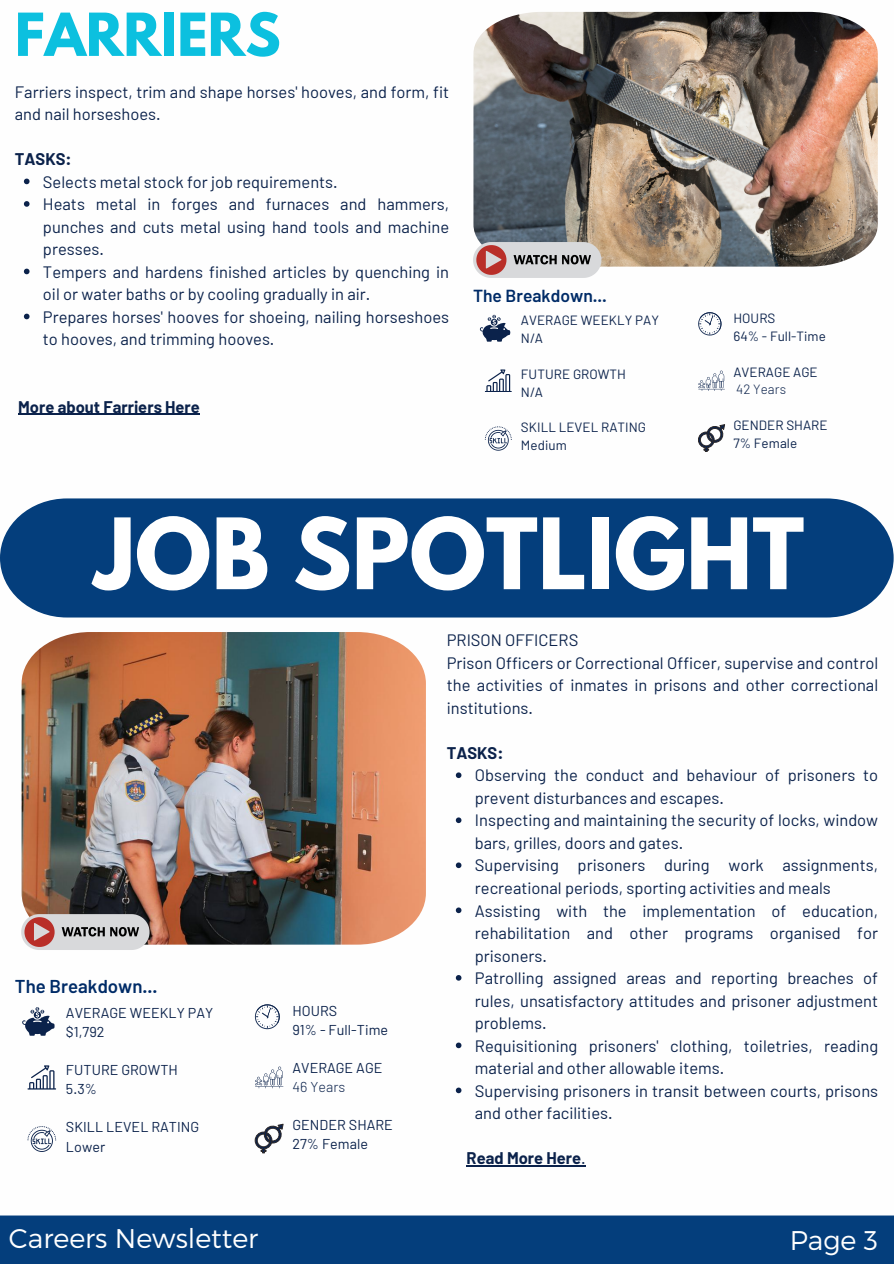
<style>
.page{position:relative;width:894px;height:1264px;background:#fff}
.page>*{position:absolute;margin:0;border:0;box-sizing:border-box;transform-origin:0 0}
.t1{font:700 87px "League Spartan";color:#fff}
.t2{font:700 52.5px "League Spartan";color:#0cc0df}
.t3{font:300 27px "Montserrat";color:#fff}
.t4{font:600 18.6px "Barlow";color:#002b67}
.t5{font:600 17.4px "Barlow";color:#002b67}
.t6{font:16.5px/22.5px "Barlow";color:#0b224b}
.t7{font:700 16.5px "Barlow";color:#0b224b}
.t8{font:14.25px/19px "Barlow";letter-spacing:.005em;color:#0b224b}
.t9{font:300 14.25px "Barlow";letter-spacing:.005em;color:#0b224b}
.t10{font:13.35px/17.9px "Barlow";letter-spacing:.005em;color:#0b224b}
.t11{font:300 13.35px "Barlow";letter-spacing:.005em;color:#0b224b}
.s1{font-weight:400}
</style>
<div class="page">
<div style="left:0;top:1215px;width:893px;height:48px;background:#043e7c"></div>
<div style="left:0;top:498px;width:893px;height:119px;background:#043e7c"></div>
<svg style="left:27px;top:1065px;width:29px;height:24px"></svg>
<svg style="left:27px;top:1126px;width:29px;height:25px"></svg>
<svg style="left:255px;top:1066px;width:28px;height:22px"></svg>
<svg style="left:255px;top:1123px;width:28px;height:30px"></svg>
<svg style="left:22px;top:1007px;width:32px;height:28px"></svg>
<svg style="left:254px;top:1004px;width:26px;height:26px"></svg>
<img style="left:22px;top:632px;width:404px;height:312px">
<svg style="left:21px;top:914px;width:128px;height:36px;background:#c0b0b1"></svg>
<img style="left:473px;top:12px;width:404px;height:254px">
<svg style="left:473px;top:242px;width:128px;height:36px;background:#c3b3b3"></svg>
<svg style="left:484px;top:369px;width:27px;height:23px"></svg>
<svg style="left:484px;top:426px;width:27px;height:24px"></svg>
<svg style="left:698px;top:370px;width:26px;height:21px"></svg>
<svg style="left:698px;top:424px;width:27px;height:27px"></svg>
<svg style="left:479px;top:315px;width:31px;height:27px"></svg>
<svg style="left:698px;top:312px;width:24px;height:24px"></svg>
<svg style="left:24px;top:179px;width:6px;height:5px"></svg>
<svg style="left:24px;top:201px;width:6px;height:6px"></svg>
<svg style="left:24px;top:269px;width:6px;height:5px"></svg>
<svg style="left:24px;top:314px;width:6px;height:5px"></svg>
<hr style="left:18px;top:414px;width:182px;height:1px;background:#0b224b">
<svg style="left:455px;top:772px;width:6px;height:6px"></svg>
<svg style="left:455px;top:817px;width:6px;height:6px"></svg>
<svg style="left:455px;top:862px;width:6px;height:6px"></svg>
<svg style="left:455px;top:907px;width:6px;height:6px"></svg>
<svg style="left:455px;top:975px;width:6px;height:5px"></svg>
<svg style="left:455px;top:1042px;width:6px;height:6px"></svg>
<svg style="left:455px;top:1087px;width:6px;height:6px"></svg>
<hr style="left:466px;top:1165px;width:115px;height:1px;background:#0b224b">
<h2 class="t2" style="left:15px;top:9px;width:267px">FARRIERS</h2>
<p class="t6" style="left:15px;top:80px;width:435px">Farriers inspect, trim and shape horses' hooves, and form, fit and nail horseshoes.</p>
<p class="t7" style="left:15px;top:149px;width:58px">TASKS:</p>
<p class="t6" style="left:43px;top:170px;width:407px">Selects metal stock for job requirements.<br>Heats metal in forges and furnaces and hammers, punches and cuts metal using hand tools and machine presses.<br>Tempers and hardens finished articles by quenching in oil or water baths or by cooling gradually in air.<br>Prepares horses' hooves for shoeing, nailing horseshoes to hooves, and trimming hooves.</p>
<p class="t7" style="left:18px;top:396px;width:183px">More about Farriers Here</p>
<p class="t5" style="left:473px;top:284px;width:135px">The Breakdown...</p>
<p class="t10" style="left:521px;top:311px;width:139px">AVERAGE WEEKLY PAY<br>N/A</p>
<p class="t10" style="left:521px;top:364px;width:106px">FUTURE GROWTH<br>N/A</p>
<p class="t10" style="left:521px;top:418px;width:126px">SKILL LEVEL RATING<br>Medium</p>
<p class="t10" style="left:733px;top:309px;width:94px">HOURS<br>64% - Full-Time</p>
<p class="t10" style="left:733px;top:362px;width:86px">AVERAGE AGE</p>
<p class="t11" style="left:736px;top:381px;width:51px">42 Years</p>
<p class="t10" style="left:733px;top:416px;width:96px">GENDER SHARE<br>7% Female</p>
<h1 class="t1" style="left:94px;top:511px;width:711px">JOB SPOTLIGHT</h1>
<p class="t4" style="left:15px;top:974px;width:144px">The Breakdown...</p>
<p class="t8" style="left:66px;top:1002px;width:149px">AVERAGE WEEKLY PAY $1,792</p>
<p class="t8" style="left:66px;top:1060px;width:113px">FUTURE GROWTH<br>5.3%</p>
<p class="t8" style="left:66px;top:1117px;width:135px">SKILL LEVEL RATING<br>Lower</p>
<p class="t8" style="left:292px;top:1000px;width:97px">HOURS<br>91% - Full-Time</p>
<p class="t8" style="left:292px;top:1057px;width:91px">AVERAGE AGE</p>
<p class="t9" style="left:292px;top:1077px;width:54px">46 Years</p>
<p class="t8" style="left:292px;top:1114px;width:102px">GENDER SHARE<br>27% Female</p>
<p class="t6" style="left:446px;top:628px;width:432px">PRISON OFFICERS<br>Prison Officers or Correctional Officer, supervise and control the activities of inmates in prisons and other correctional institutions.</p>
<p class="t7" style="left:446px;top:742px;width:58px">TASKS:</p>
<p class="t6" style="left:474px;top:763px;width:404px">Observing the conduct and behaviour of prisoners to prevent disturbances and escapes.<br>Inspecting and maintaining the security of locks, window bars, grilles, doors and gates.<br>Supervising prisoners during work assignments, recreational periods, sporting activities and meals Assisting with the implementation of education, rehabilitation and other programs organised for prisoners.<br>Patrolling assigned areas and reporting breaches of rules, unsatisfactory attitudes and prisoner adjustment problems.<br>Requisitioning prisoners' clothing, toiletries, reading material and other allowable items.<br>Supervising prisoners in transit between courts, prisons and other facilities.</p>
<p class="t7" style="left:466px;top:1147px;width:121px">Read More Here<span class="s1">.</span></p>
<h3 class="t3" style="left:9px;top:1220px;width:251px">Careers Newsletter</h3>
<h3 class="t3" style="left:789px;top:1223px;width:90px">Page 3</h3>
</div>
